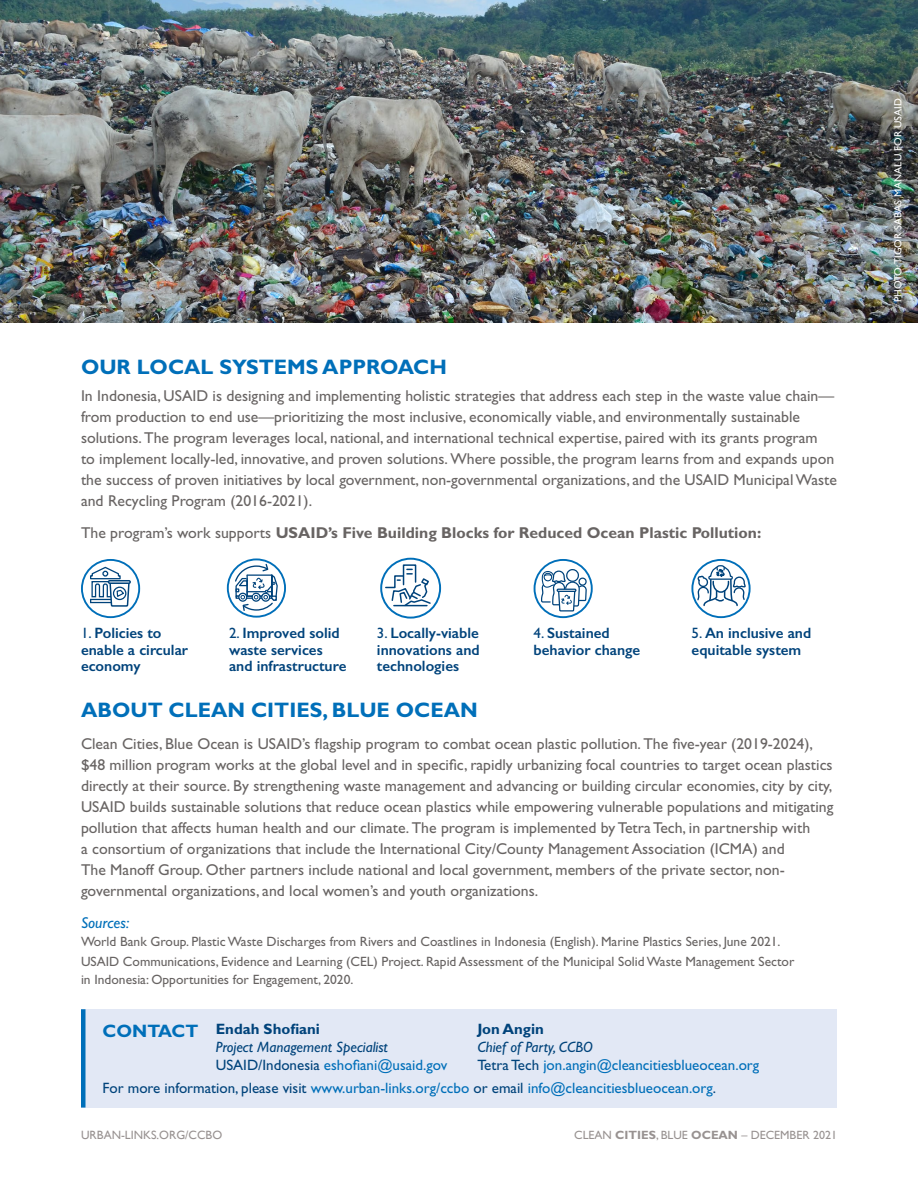
<style>
.page{position:relative;width:918px;height:1188px;background:#fff}
.page>*{position:absolute;margin:0;border:0;box-sizing:border-box;transform-origin:0 0}
.SH_1{font:700 21px "Gill Sans Std";color:#006fb9}
.Body_Text_sh{font:700 18px "Gill Sans Std";color:#006fb9}
.SH_1-2{font:15.75px/21px "Gill Sans Std";color:#686463}
.Body_Text_sh-2{font:15.75px/21px "Gill Sans Std";color:#686463}
.Body_Text_sh-3{font:700 15.75px "Gill Sans Std";color:#686463}
.SH_1-3{font:italic 15.75px "Gill Sans Std";color:#006fb9}
.t1{font:600 15px/16.5px "Gill Sans";color:#00437b}
.Body_Text_sh-4{font:15px "Gill Sans Std";color:#006fb9}
.Body_Text_sh-5{font:italic 15px/18px "Gill Sans Std";color:#00437b}
.SH_1-4{font:13.5px/18px "Gill Sans Std";color:#686463}
.t2{font:12px "Gill Sans Std";color:#989291}
.t3{font:12px "Gill Sans";color:#989291}
.Body_Text_sh-6{font:10.5px "Gill Sans Std";color:#fff}
.s1{font-weight:400}
.s2{font-family:"Gill Sans Std";font-weight:400}
.s3{font-weight:700;font-style:normal}
.s4{color:#00437b}
.s5{font-weight:700}
</style>
<div class="page">
<div style="left:82px;top:1009px;width:755px;height:99px;background:#e2e8f5"></div>
<div style="left:81px;top:1009px;width:5px;height:99px;background:#006fb9"></div>
<img style="left:0;top:0;width:918px;height:323px">
<svg style="left:228px;top:559px;width:57px;height:58px"></svg>
<div style="left:227px;top:558px;width:59px;height:60px;border:2px solid #006fb9;border-radius:50%"></div>
<svg style="left:234px;top:563px;width:44px;height:49px"></svg>
<svg style="left:82px;top:560px;width:57px;height:57px"></svg>
<div style="left:81px;top:559px;width:59px;height:59px;border:2px solid #006fb9;border-radius:50%"></div>
<svg style="left:89px;top:566px;width:43px;height:53px"></svg>
<svg style="left:535px;top:560px;width:57px;height:57px"></svg>
<div style="left:534px;top:559px;width:59px;height:59px;border:2px solid #006fb9;border-radius:50%"></div>
<svg style="left:540px;top:568px;width:48px;height:51px"></svg>
<svg style="left:692px;top:560px;width:58px;height:57px"></svg>
<div style="left:691px;top:559px;width:60px;height:59px;border:2px solid #006fb9;border-radius:50%"></div>
<svg style="left:696px;top:564px;width:51px;height:43px"></svg>
<svg style="left:381px;top:559px;width:59px;height:59px"></svg>
<div style="left:380px;top:558px;width:61px;height:61px;border:2px solid #006fb9;border-radius:50%"></div>
<svg style="left:384px;top:564px;width:48px;height:44px"></svg>
<p class="SH_1" style="left:81px;top:354px;width:367px">OUR LOCAL SYSTEMS APPROACH</p>
<p class="Body_Text_sh-2" style="left:81px;top:386px;width:757px">In Indonesia, USAID is designing and implementing holistic strategies that address each step in the waste value chain— from production to end use—prioritizing the most inclusive, economically viable, and environmentally sustainable solutions. The program leverages local, national, and international technical expertise, paired with its grants program<br>to implement locally-led, innovative, and proven solutions. Where possible, the program learns from and expands upon the success of proven initiatives by local government, non-governmental organizations, and the USAID Municipal Waste and Recycling Program (2016-2021).</p>
<p class="Body_Text_sh-3" style="left:81px;top:524px;width:682px"><span class="s1">The program’s work supports</span> USAID’s Five Building Blocks for Reduced Ocean Plastic Pollution:</p>
<p class="t1" style="left:81px;top:625px;width:109px"><span class="s2">1.</span> Policies to enable a circular economy</p>
<p class="t1" style="left:229px;top:625px;width:119px"><span class="s2">2.</span> Improved solid waste services and infrastructure</p>
<p class="t1" style="left:377px;top:625px;width:104px;text-align:justify"><span class="s2">3.</span> Locally-viable innovations and technologies</p>
<p class="t1" style="left:534px;top:625px;width:108px"><span class="s2">4.</span> Sustained behavior change</p>
<p class="t1" style="left:692px;top:625px;width:121px"><span class="s2">5.</span> An inclusive and equitable system</p>
<p class="SH_1" style="left:81px;top:698px;width:398px">ABOUT CLEAN CITIES, BLUE OCEAN</p>
<p class="SH_1-2" style="left:81px;top:733px;width:754px">Clean Cities, Blue Ocean is USAID’s flagship program to combat ocean plastic pollution. The five-year (2019-2024), $48 million program works at the global level and in specific, rapidly urbanizing focal countries to target ocean plastics directly at their source. By strengthening waste management and advancing or building circular economies, city by city, USAID builds sustainable solutions that reduce ocean plastics while empowering vulnerable populations and mitigating pollution that affects human health and our climate. The program is implemented by Tetra Tech, in partnership with<br>a consortium of organizations that include the International City/County Management Association (ICMA) and<br>The Manoff Group. Other partners include national and local government, members of the private sector, non&shy;governmental organizations, and local women’s and youth organizations.</p>
<p class="SH_1-3" style="left:81px;top:913px;width:50px">Sources:</p>
<p class="SH_1-4" style="left:81px;top:932px;width:701px">World Bank Group. Plastic Waste Discharges from Rivers and Coastlines in Indonesia (English). Marine Plastics Series, June 2021.</p>
<p class="SH_1-4" style="left:81px;top:952px;width:715px">USAID Communications, Evidence and Learning (CEL) Project. Rapid Assessment of the Municipal Solid Waste Management Sector in Indonesia: Opportunities for Engagement, 2020.</p>
<p class="Body_Text_sh-5" style="left:216px;top:1021px;width:174px"><span class="s3">Endah Shofiani<br></span>Project Management Specialist</p>
<p class="Body_Text_sh-4" style="left:216px;top:1057px;width:233px"><span class="s4">USAID/Indonesia</span> eshofiani@usaid.gov</p>
<p class="Body_Text_sh-4" style="left:103px;top:1080px;width:615px"><span class="s4">For more information, please visit</span> www.urban-links.org/ccbo <span class="s4">or email</span> info@cleancitiesblueocean.org<span class="s4">.</span></p>
<p class="Body_Text_sh-5" style="left:477px;top:1021px;width:117px"><span class="s3">Jon Angin<br></span>Chief of Party, CCBO</p>
<p class="Body_Text_sh-4" style="left:477px;top:1057px;width:283px"><span class="s4">Tetra Tech</span> jon.angin@cleancitiesblueocean.org</p>
<p class="Body_Text_sh" style="left:103px;top:1020px;width:97px">CONTACT</p>
<p class="t3" style="left:81px;top:1128px;width:143px">URBAN-LINKS.ORG/CCBO</p>
<p class="t2" style="left:574px;top:1128px;width:264px">CLEAN <span class="s5">CITIES</span>, BLUE <span class="s5">OCEAN</span> – DECEMBER 2021</p>
<p class="Body_Text_sh-6" style="left:892px;top:302px;width:205px;rotate:-90deg">PHOTO:TIGOR SABAS MANALU FOR USAID</p>
</div>
